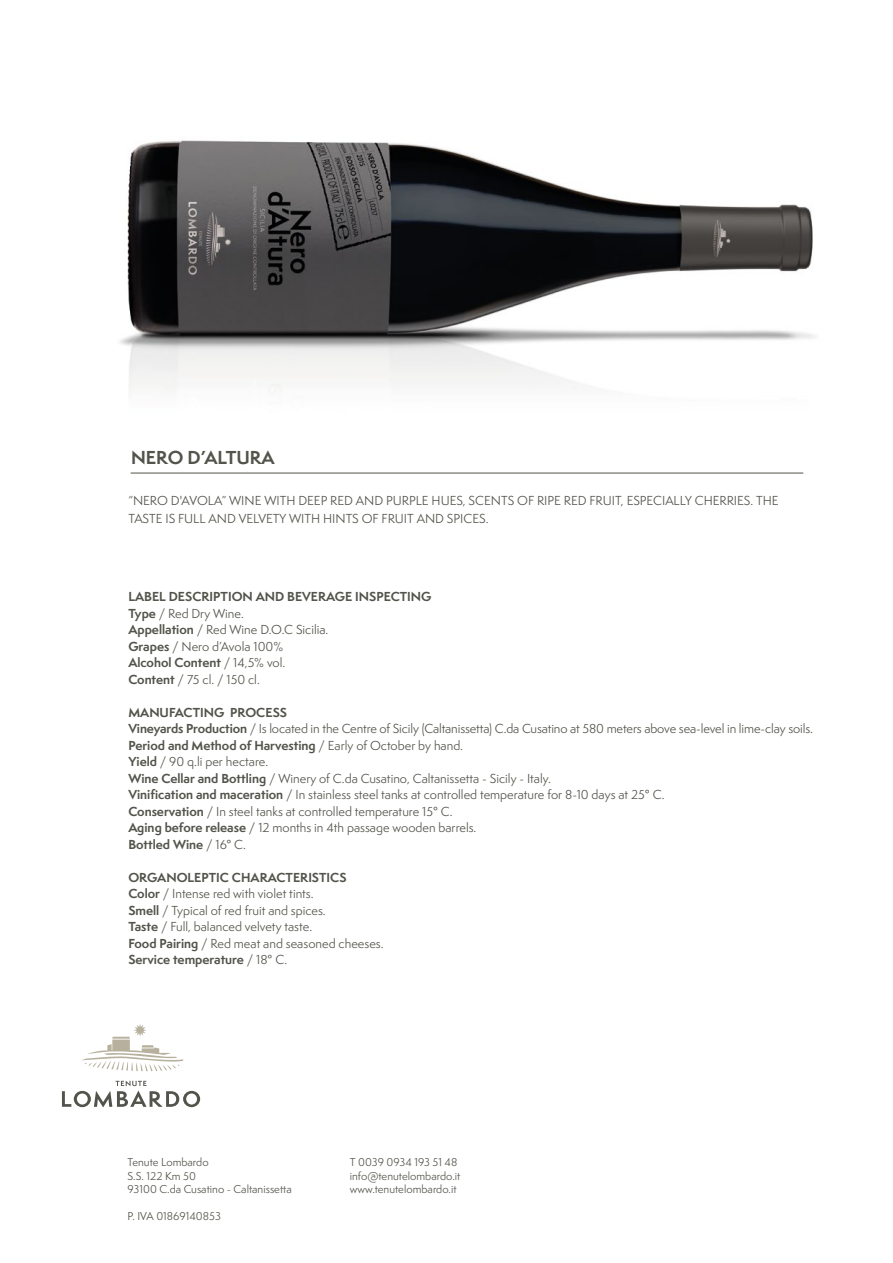
<style>
.page{position:relative;width:893px;height:1263px;background:#fff}
.page>*{position:absolute;margin:0;border:0;box-sizing:border-box;transform-origin:0 0}
.t1{font:700 17.25px "Semplicita Pro";color:#52534a}
.t2{font:12px/16.5px "Semplicita Pro";color:#52534a}
.t3{font:700 12px/16.5px "Semplicita Pro";color:#52534a}
.t4{font:10.5px/13.5px "Semplicita Pro";color:#52534a}
.s1{font-weight:400}
.s2{font-weight:700}
</style>
<div class="page">
<img style="left:120px;top:140px;width:696px;height:334px">
<hr style="left:131px;top:473px;width:672px;height:1px;background:#52534a">
<svg style="left:62px;top:1081px;width:138px;height:26px"></svg>
<svg style="left:81px;top:1024px;width:102px;height:47px"></svg>
<h1 class="t1" style="left:131px;top:445px;width:145px">NERO D’ALTURA</h1>
<p class="t2" style="left:128px;top:492px;width:652px;line-height:18px">“NERO D'AVOLA” WINE WITH DEEP RED AND PURPLE HUES, SCENTS OF RIPE RED FRUIT, ESPECIALLY CHERRIES. THE<br>TASTE IS FULL AND VELVETY WITH HINTS OF FRUIT AND SPICES.</p>
<p class="t3" style="left:128px;top:588px;width:305px">LABEL DESCRIPTION AND BEVERAGE INSPECTING<br>Type <span class="s1">/ Red Dry Wine.<br></span>Appellation <span class="s1">/ Red Wine D.O.C Sicilia.<br></span>Grapes <span class="s1">/ Nero d’Avola 100%<br></span>Alcohol Content <span class="s1">/ 14,5% vol.<br></span>Content <span class="s1">/ 75 cl. / 150 cl.</span></p>
<p class="t2" style="left:128px;top:704px;width:686px"><span class="s2">MANUFACTING PROCESS<br>Vineyards Production</span> / Is located in the Centre of Sicily (Caltanissetta) C.da Cusatino at 580 meters above sea-level in lime-clay soils.<br><span class="s2">Period and Method of Harvesting</span> / Early of October by hand.<br><span class="s2">Yield</span> / 90 q.li per hectare.<br><span class="s2">Wine Cellar and Bottling</span> / Winery of C.da Cusatino, Caltanissetta - Sicily - Italy.<br><span class="s2">Vinification and maceration</span> / In stainless steel tanks at controlled temperature for 8-10 days at 25° C.<br><span class="s2">Conservation</span> / In steel tanks at controlled temperature 15° C.<br><span class="s2">Aging before release</span> / 12 months in 4th passage wooden barrels.<br><span class="s2">Bottled Wine</span> / 16° C.</p>
<p class="t2" style="left:128px;top:869px;width:257px"><span class="s2">ORGANOLEPTIC CHARACTERISTICS<br>Color</span> / Intense red with violet tints.<br><span class="s2">Smell</span> / Typical of red fruit and spices.<br><span class="s2">Taste</span> / Full, balanced velvety taste.<br><span class="s2">Food Pairing</span> / Red meat and seasoned cheeses.<br><span class="s2">Service temperature</span> / 18° C.</p>
<p class="t4" style="left:128px;top:1155px;width:166px">Tenute Lombardo<br>S.S. 122 Km 50<br>93100 C.da Cusatino - Caltanissetta</p>
<p class="t4" style="left:128px;top:1209px;width:95px">P. IVA 01869140853</p>
<p class="t4" style="left:350px;top:1155px;width:112px">T 0039 0934 193 51 48 info@tenutelombardo.it www.tenutelombardo.it</p>
</div>
